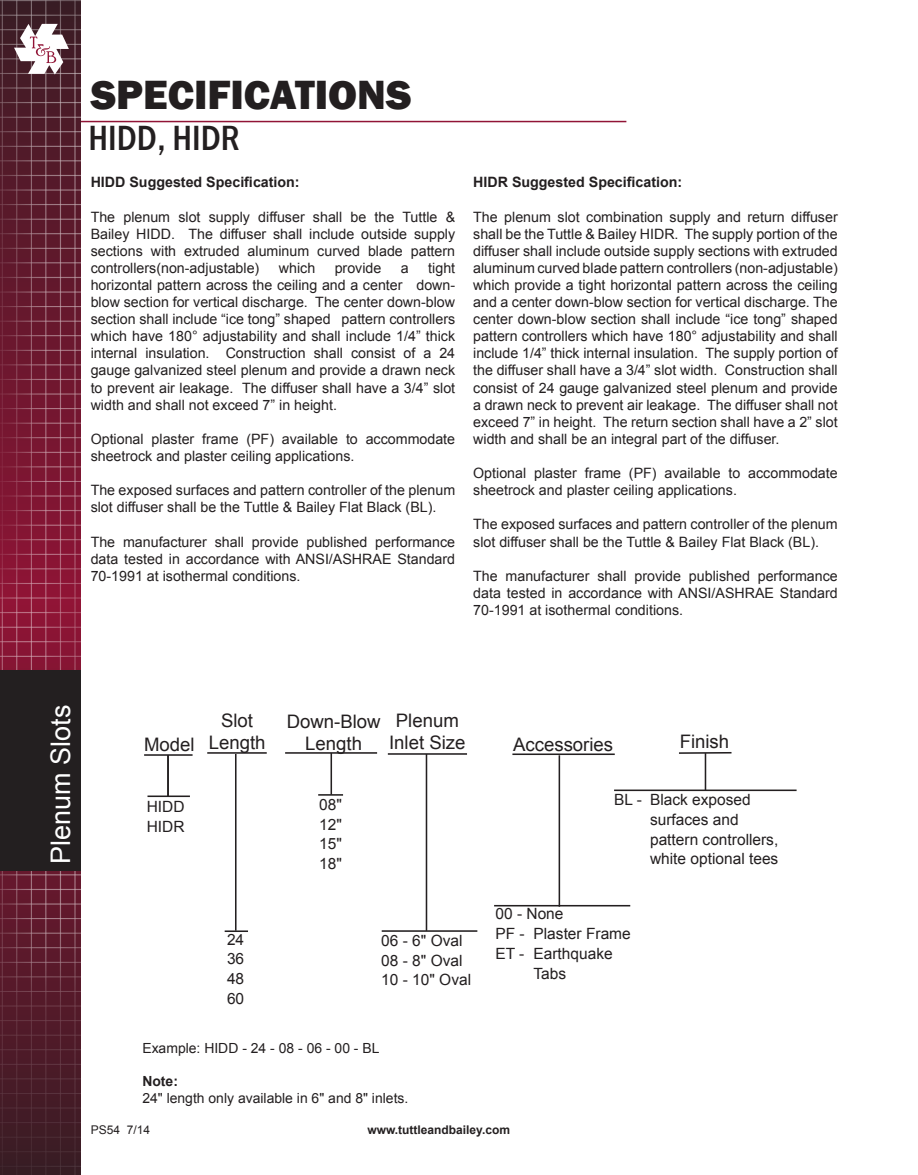
<style>
.page{position:relative;width:918px;height:1175px;background:#fff}
.page>*{position:absolute;margin:0;border:0;box-sizing:border-box;transform-origin:0 0}
.t1{font:800 42px "Franklin Gothic";color:#231f20}
.t2{font:500 condensed 36px "Franklin Gothic";color:#231f20}
.t3{font:27px "Arial";color:#fff}
.t4{font:18.6px/22.4px "Arial";color:#231f20;text-align:center}
.t5{font:15.45px/19.8px "Arial";color:#231f20}
.specifiations{font:14.25px/17.1px "Arial";color:#231f20;text-align:justify}
.specifiations-2{font:700 14.25px "Arial";color:#231f20}
.t6{font:13.95px/16.8px "Arial";color:#231f20}
.t7{font:700 12px "Arial";color:#231f20}
.t8{font:12px "Arial";color:#231f20}
.s1{font-weight:700}
</style>
<div class="page">
<hr style="left:81px;top:121px;width:545px;height:1px;background:#911436">
<img style="left:0;top:0;width:81px;height:1174px">
<svg style="left:14px;top:24px;width:55px;height:50px"></svg>
<div style="left:0;top:669px;width:81px;height:201px;background:#231f20"></div>
<hr style="left:148px;top:795px;width:42px;height:2px;background:#231f20">
<hr style="left:144px;top:754px;width:49px;height:1px;background:#231f20">
<hr style="left:167px;top:755px;width:2px;height:41px;background:#231f20">
<hr style="left:225px;top:930px;width:23px;height:2px;background:#231f20">
<hr style="left:207px;top:752px;width:60px;height:1px;background:#231f20">
<hr style="left:235px;top:754px;width:2px;height:176px;background:#231f20">
<svg style="left:318px;top:794px;width:25px;height:1px"></svg>
<hr style="left:285px;top:752px;width:92px;height:1px;background:#231f20">
<hr style="left:331px;top:753px;width:1px;height:41px;background:#231f20">
<hr style="left:512px;top:753px;width:103px;height:2px;background:#231f20">
<hr style="left:559px;top:755px;width:1px;height:151px;background:#231f20">
<hr style="left:494px;top:905px;width:136px;height:1px;background:#231f20">
<hr style="left:679px;top:752px;width:53px;height:2px;background:#231f20">
<hr style="left:705px;top:753px;width:1px;height:37px;background:#231f20">
<hr style="left:614px;top:789px;width:183px;height:2px;background:#231f20">
<hr style="left:388px;top:753px;width:79px;height:1px;background:#231f20">
<hr style="left:426px;top:754px;width:1px;height:176px;background:#231f20">
<hr style="left:382px;top:930px;width:95px;height:1px;background:#231f20">
<h1 class="t1" style="left:91px;top:68px;width:322px">SPECIFICATIONS</h1>
<p class="t2" style="left:88px;top:114px;width:153px">HIDD, HIDR</p>
<p class="specifiations-2" style="left:91px;top:173px;width:211px">HIDD Suggested Specification:</p>
<p class="specifiations" style="left:91px;top:208px;width:366px">The plenum slot supply diffuser shall be the Tuttle &amp; Bailey HIDD. The diffuser shall include outside supply sections with extruded aluminum curved blade pattern controllers(non-adjustable)</p>
<p class="specifiations" style="left:91px;top:259px;width:366px;text-indent:338px">tight horizontal pattern across the ceiling and a center down&shy;blow section for vertical discharge. The center down-blow section shall include “ice tong” shaped pattern controllers which have 180° adjustability and shall include 1/4” thick internal insulation. Construction shall consist of a 24 gauge galvanized steel plenum and provide a drawn neck to prevent air leakage. The diffuser shall have a 3/4” slot width and shall not exceed 7” in height.</p>
<p class="specifiations" style="left:91px;top:430px;width:366px">Optional plaster frame (PF) available to accommodate sheetrock and plaster ceiling applications.</p>
<p class="specifiations" style="left:91px;top:482px;width:366px">The exposed surfaces and pattern controller of the plenum slot diffuser shall be the Tuttle &amp; Bailey Flat Black (BL).</p>
<p class="specifiations" style="left:91px;top:533px;width:366px">The manufacturer shall provide published performance data tested in accordance with ANSI/ASHRAE Standard 70-1991 at isothermal conditions.</p>
<p class="specifiations" style="left:279px;top:259px;width:38px">which</p>
<p class="specifiations" style="left:335px;top:259px;width:48px">provide</p>
<p class="specifiations" style="left:401px;top:259px;width:9px">a</p>
<p class="specifiations-2" style="left:473px;top:173px;width:211px">HIDR Suggested Specification:</p>
<p class="specifiations" style="left:473px;top:208px;width:366px">The plenum slot combination supply and return diffuser shall be the Tuttle &amp; Bailey HIDR. The supply portion of the diffuser shall include outside supply sections with extruded aluminum curved blade pattern controllers (non-adjustable) which provide a tight horizontal pattern across the ceiling and a center down-blow section for vertical discharge. The center down-blow section shall include “ice tong” shaped pattern controllers which have 180° adjustability and shall include 1/4” thick internal insulation. The supply portion of the diffuser shall have a 3/4” slot width. Construction shall consist of 24 gauge galvanized steel plenum and provide a drawn neck to prevent air leakage. The diffuser shall not exceed 7” in height. The return section shall have a 2” slot width and shall be an integral part of the diffuser.</p>
<p class="specifiations" style="left:473px;top:465px;width:366px">Optional plaster frame (PF) available to accommodate sheetrock and plaster ceiling applications.</p>
<p class="specifiations" style="left:473px;top:516px;width:366px">The exposed surfaces and pattern controller of the plenum slot diffuser shall be the Tuttle &amp; Bailey Flat Black (BL).</p>
<p class="specifiations" style="left:473px;top:567px;width:366px">The manufacturer shall provide published performance data tested in accordance with ANSI/ASHRAE Standard 70-1991 at isothermal conditions.</p>
<h3 class="t3" style="left:43px;top:864px;width:161px;rotate:-90deg">Plenum Slots</h3>
<p class="t4" style="left:144px;top:733px;width:52px">Model</p>
<p class="t4" style="left:209px;top:709px;width:58px">Slot<br>Length</p>
<p class="t5" style="left:147px;top:796px;width:39px">HIDD<br>HIDR</p>
<p class="t4" style="left:287px;top:710px;width:96px">Down-Blow<br>Length</p>
<p class="t4" style="left:389px;top:709px;width:78px">Plenum<br>Inlet Size</p>
<p class="t5" style="left:319px;top:794px;width:24px;text-align:justify">08" 12" 15" 18"</p>
<p class="t5" style="left:227px;top:929px;width:19px;text-align:justify">24<br>36<br>48<br>60</p>
<p class="t5" style="left:381px;top:930px;width:91px">06 - 6" Oval<br>08 - 8" Oval<br>10 - 10" Oval</p>
<p class="t6" style="left:142px;top:1039px;width:239px">Example: HIDD - 24 - 08 - 06 - 00 - BL</p>
<p class="t6" style="left:142px;top:1073px;width:268px"><span class="s1">Note:<br></span>24" length only available in 6" and 8" inlets.</p>
<p class="t4" style="left:513px;top:733px;width:102px">Accessories</p>
<p class="t4" style="left:680px;top:730px;width:51px">Finish</p>
<p class="t5" style="left:650px;top:790px;width:130px;text-indent:-36px">BL - Black exposed surfaces an d pattern controllers, white optional tees</p>
<p class="t5" style="left:495px;top:904px;width:70px">00 - None</p>
<p class="t5" style="left:495px;top:924px;width:137px">PF - Plaster Frame</p>
<p class="t5" style="left:495px;top:943px;width:119px">ET - Earthquake</p>
<p class="t5" style="left:534px;top:963px;width:34px">Tabs</p>
<p class="t8" style="left:91px;top:1122px;width:61px">PS54 7/14</p>
<p class="t7" style="left:367px;top:1122px;width:144px">www.tuttleandbailey.com</p>
</div>
